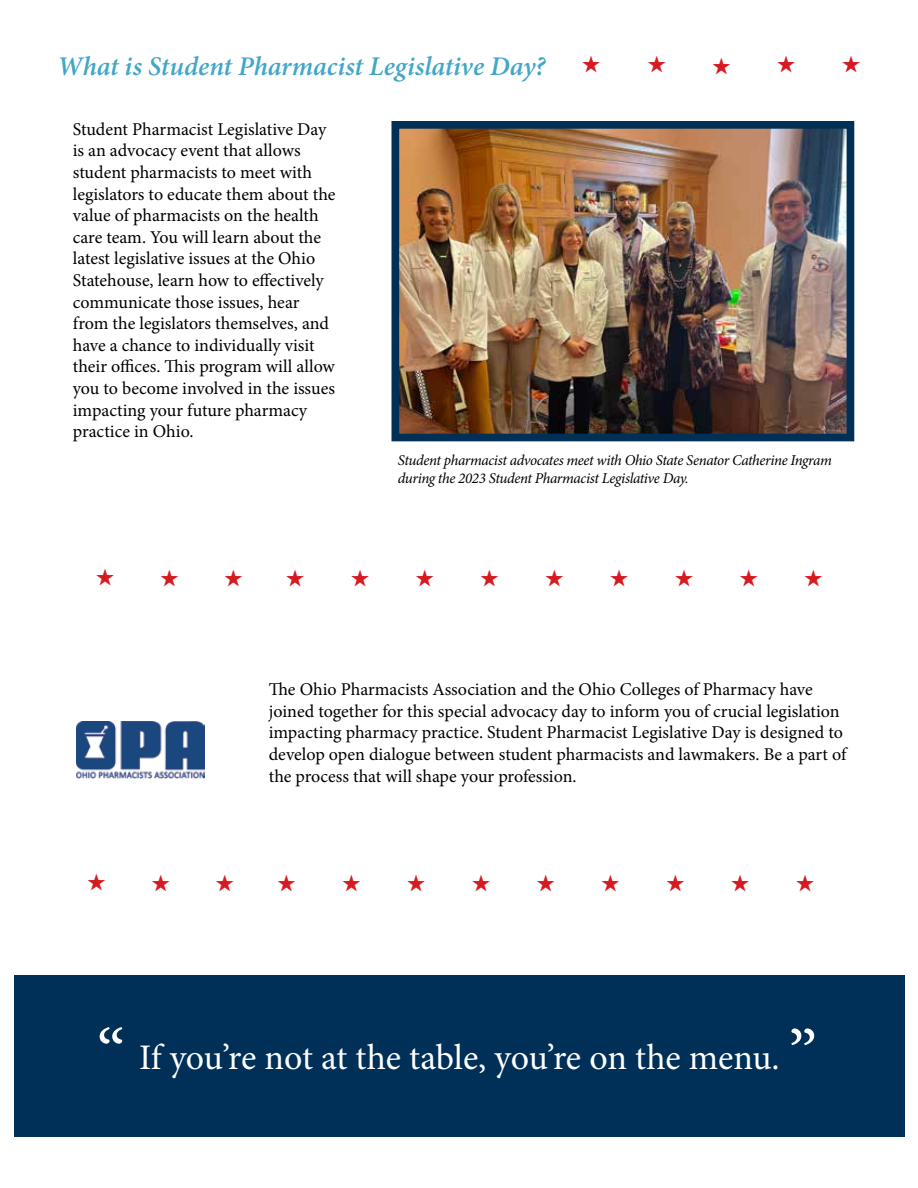
<style>
.page{position:relative;width:918px;height:1188px;background:#fff}
.page>*{position:absolute;margin:0;border:0;box-sizing:border-box;transform-origin:0 0}
.t1{font:36px "Minion Pro";letter-spacing:-.01em;color:#fff}
.t2{font:italic 600 27px "Minion Pro";color:#42a7c6}
.t3{font:18px/21.6px "Minion Pro";color:#000}
.t4{font:italic 15px/18px "Minion Pro";letter-spacing:-.025em;color:#000}
.s1{font-size:72px}
</style>
<div class="page">
<div style="left:14px;top:975px;width:891px;height:162px;background:#003057"></div>
<img style="left:401px;top:130px;width:444px;height:302px">
<div style="left:392px;top:121px;width:462px;height:320px;border:8px solid #003057"></div>
<img style="left:76px;top:721px;width:128px;height:58px">
<h2 class="t2" style="left:57px;top:48px;width:490px">What is Student Pharmacist Legislative Day?</h2>
<p class="t3" style="left:73px;top:118px;width:264px">Student Pharmacist Legislative Day is an advocacy event that allows student pharmacists to meet with legislators to educate them about the value of pharmacists on the health care team. You will learn about the latest legislative issues at the Ohio Statehouse, learn how to effectively communicate those issues, hear from the legislators themselves, and have a chance to individually visit their offices. This program will allow you to become involved in the issues impacting your future pharmacy practice in Ohio.</p>
<p class="t4" style="left:398px;top:451px;width:436px">Student pharmacist advocates meet with Ohio State Senator Catherine Ingram during the 2023 Student Pharmacist Legislative Day.</p>
<p class="t3" style="left:269px;top:679px;width:579px">The Ohio Pharmacists Association and the Ohio Colleges of Pharmacy have joined together for this special advocacy day to inform you of crucial legislation impacting pharmacy practice. Student Pharmacist Legislative Day is designed to develop open dialogue between student pharmacists and lawmakers. Be a part of the process that will shape your profession.</p>
<h1 class="t1" style="left:97px;top:1033px;width:722px"><span class="s1">“</span> If you’re not at the table, you’re on the menu. <span class="s1">”</span></h1>
</div>
